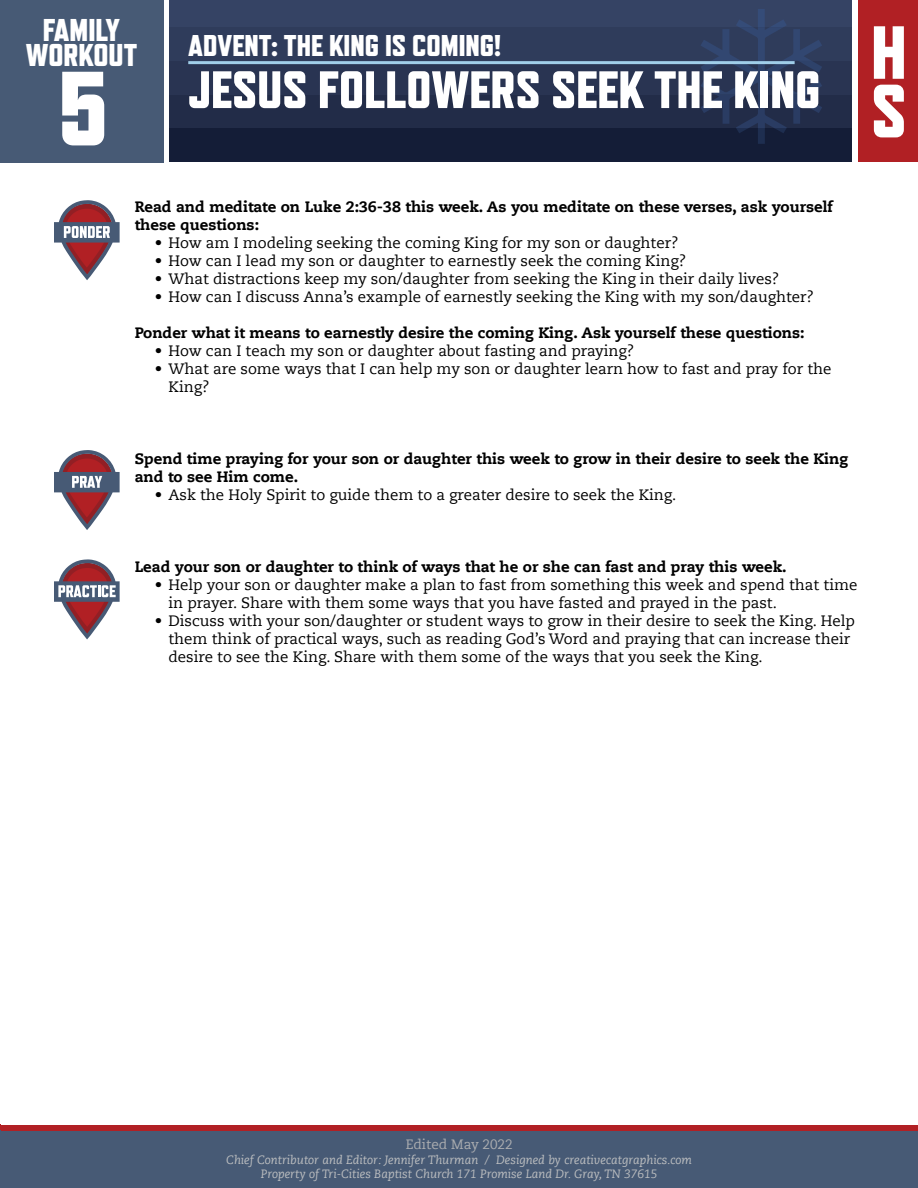
<style>
.page{position:relative;width:918px;height:1188px;background:#fff}
.page>*{position:absolute;margin:0;border:0;box-sizing:border-box;transform-origin:0 0}
.t1{font:800 105px "Refrigerator Deluxe";color:#fff}
.t2{font:800 75px/58.5px "Refrigerator Deluxe";color:#fff}
.t3{font:800 52.5px "Refrigerator Deluxe";color:#fff}
.t4{font:800 31.5px/25.5px "Refrigerator Deluxe";color:#fff;text-align:center}
.t5{font:800 30px "Refrigerator Deluxe";color:#fff}
.t6{font:15px/18px "Caecilia LT Std";color:#000}
.t7{font:800 15px/18px "Caecilia LT Std";color:#000}
.t8{font:13.5px "Caecilia LT Std";color:#abadb0}
.t9{font:italic 12px/14.4px "Caecilia LT Std";color:#bcbec0;text-align:center}
</style>
<div class="page">
<div style="left:169px;top:0;width:682px;height:162px;background:#141d37"></div>
<div style="left:169px;top:95px;width:682px;height:33px;background:#222c48"></div>
<div style="left:169px;top:61px;width:682px;height:34px;background:#293452"></div>
<div style="left:169px;top:27px;width:682px;height:34px;background:#2f3c5b"></div>
<div style="left:169px;top:0;width:682px;height:27px;background:#354364"></div>
<svg style="left:701px;top:9px;width:121px;height:135px"></svg>
<hr style="left:188px;top:61px;width:607px;height:3px;background:#a0cee9">
<div style="left:858px;top:0;width:60px;height:162px;background:#b12024"></div>
<div style="left:0;top:0;width:163px;height:162px;background:#475a75"></div>
<div style="left:0;top:1131px;width:918px;height:57px;background:#475a75"></div>
<div style="left:0;top:1126px;width:917px;height:5px;background:#b12024"></div>
<hr style="left:0;top:1130px;width:1px;height:58px;background:#475a75">
<svg style="left:54px;top:559px;width:66px;height:80px"></svg>
<svg style="left:54px;top:200px;width:66px;height:80px"></svg>
<svg style="left:54px;top:450px;width:66px;height:80px"></svg>
<h3 class="t4" style="left:26px;top:17px;width:113px">FAMILY<br>WORKOUT</h3>
<h3 class="t4" style="left:49px;top:25px;width:67px">GUIDE</h3>
<h2 class="t2" style="left:871px;top:22px;width:37px">H<br>S</h2>
<h3 class="t5" style="left:188px;top:27px;width:314px">ADVENT: THE KING IS COMING!</h3>
<h3 class="t3" style="left:188px;top:59px;width:634px">JESUS FOLLOWERS SEEK THE KING</h3>
<h1 class="t1" style="left:58px;top:46px;width:52px">5</h1>
<p class="t7" style="left:135px;top:198px;width:700px">Read and meditate on Luke 2:36-38 this week. As you meditate on these verses, ask yourself these questions:</p>
<p class="t6" style="left:155px;top:234px;width:525px">• How am I modeling seeking the coming King for my son or daughter?</p>
<p class="t6" style="left:155px;top:252px;width:533px">• How can I lead my son or daughter to earnestly seek the coming King?</p>
<p class="t6" style="left:155px;top:270px;width:626px">• What distractions keep my son/daughter from seeking the King in their daily lives?</p>
<p class="t6" style="left:155px;top:288px;width:661px">• How can I discuss Anna’s example of earnestly seeking the King with my son/daughter?</p>
<p class="t7" style="left:135px;top:324px;width:672px">Ponder what it means to earnestly desire the coming King. Ask yourself these questions:</p>
<p class="t6" style="left:155px;top:342px;width:481px">• How can I teach my son or daughter about fasting and praying?</p>
<p class="t6" style="left:168px;top:360px;width:665px;text-indent:-14px">• What are some ways that I can help my son or daughter learn how to fast and pray for the<br>King?</p>
<p class="t7" style="left:135px;top:450px;width:715px">Spend time praying for your son or daughter this week to grow in their desire to seek the King and to see Him come.</p>
<p class="t6" style="left:155px;top:486px;width:523px">• Ask the Holy Spirit to guide them to a greater desire to seek the King.</p>
<p class="t7" style="left:135px;top:558px;width:653px">Lead your son or daughter to think of ways that he or she can fast and pray this week.</p>
<p class="t6" style="left:168px;top:576px;width:690px;text-indent:-14px">• Help your son or daughter make a plan to fast from something this week and spend that time in prayer. Share with them some ways that you have fasted and prayed in the past.</p>
<p class="t6" style="left:168px;top:612px;width:688px;text-indent:-14px">• Discuss with your son/daughter or student ways to grow in their desire to seek the King. Help them think of practical ways, such as reading God’s Word and praying that can increase their desire to see the King. Share with them some of the ways that you seek the King.</p>
<p class="t8" style="left:406px;top:1137px;width:108px">Edited May 2022</p>
<p class="t9" style="left:226px;top:1153px;width:467px">Chief Contributor and Editor: Jennifer Thurman / Designed by creativecatgraphics.com<br>Property of Tri-Cities Baptist Church 171 Promise Land Dr. Gray, TN 37615</p>
</div>
